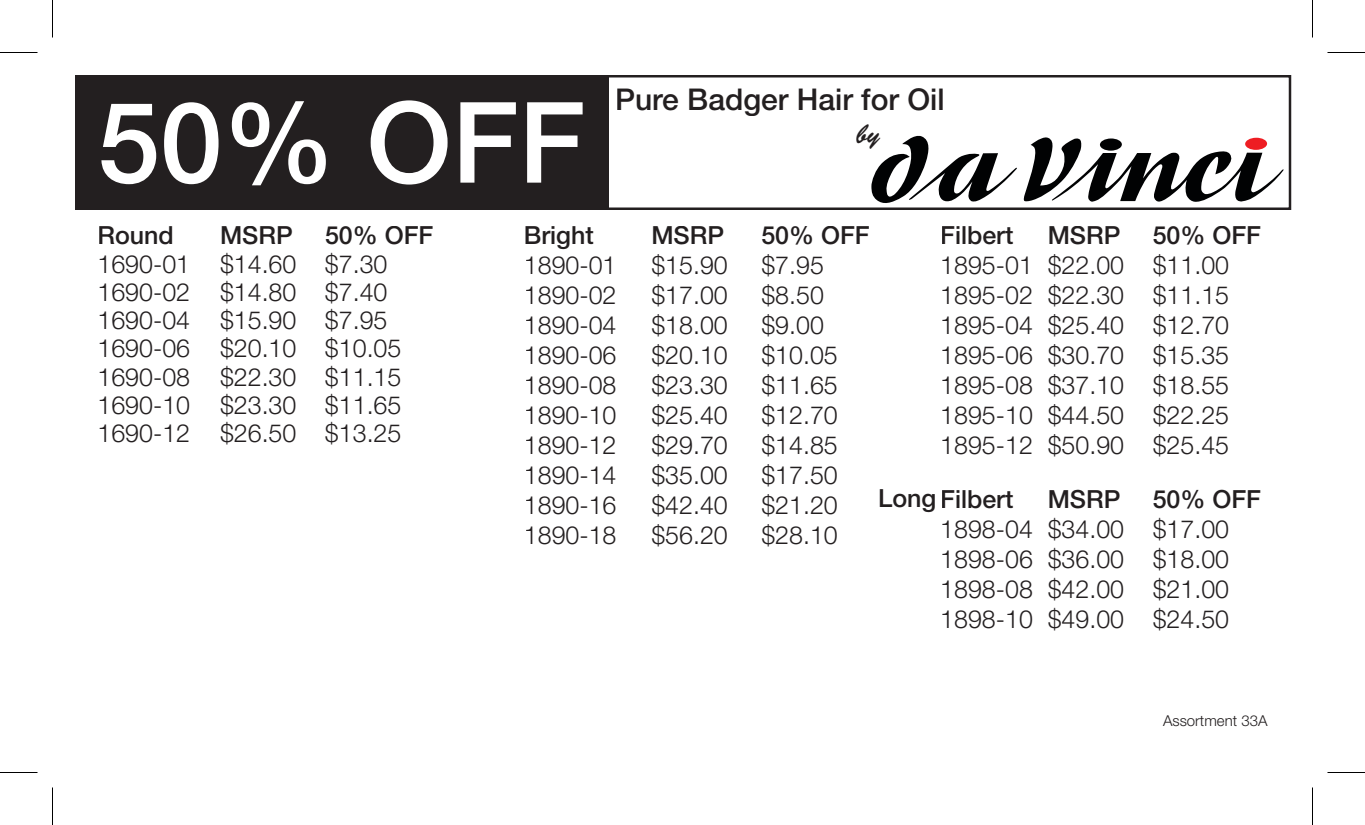
<style>
.page{position:relative;width:1365px;height:825px;background:#fff}
.page>*{position:absolute;margin:0;border:0;box-sizing:border-box;transform-origin:0 0}
.t1{font:500 112.5px "Helvetica Neue";color:#fff}
.t2{font:500 30px "Helvetica Neue";color:#231f20}
.t3{font:27.5px "Brush Script Std";color:#231f20}
.t4{font:300 25px/30px "Helvetica Neue";color:#231f20;text-align:justify}
.t5{font:500 25px "Helvetica Neue";color:#231f20}
.t6{font:300 15px "Helvetica Neue";color:#231f20}
</style>
<div class="page">
<svg style="left:75px;top:75px;width:1216px;height:135px;fill:#231f20"></svg>
<svg style="left:871px;top:133px;width:146px;height:72px"></svg>
<svg style="left:1023px;top:137px;width:261px;height:66px"></svg>
<div style="left:1100px;top:138px;width:22px;height:13px;background:#010203;border-radius:50%"></div>
<div style="left:1245px;top:138px;width:22px;height:12px;background:#ee1d23;border-radius:50%"></div>
<hr style="left:0;top:52px;width:38px;height:1px;background:#000">
<hr style="left:1328px;top:52px;width:37px;height:1px;background:#000">
<hr style="left:0;top:772px;width:38px;height:1px;background:#000">
<hr style="left:1328px;top:772px;width:37px;height:1px;background:#000">
<hr style="left:52px;top:0;width:1px;height:38px;background:#000">
<hr style="left:52px;top:788px;width:1px;height:37px;background:#000">
<hr style="left:1312px;top:0;width:1px;height:38px;background:#000">
<hr style="left:1312px;top:788px;width:1px;height:37px;background:#000">
<h1 class="t1" style="left:98px;top:76px;width:489px">50% OFF</h1>
<p class="t2" style="left:615px;top:81px;width:331px">Pure Badger Hair for Oil</p>
<p class="t3" style="left:856px;top:119px;width:25px">by</p>
<p class="t5" style="left:98px;top:221px;width:78px">Round</p>
<p class="t5" style="left:220px;top:221px;width:74px">MSRP</p>
<p class="t5" style="left:325px;top:221px;width:110px">50% OFF</p>
<p class="t4" style="left:98px;top:249px;width:305px;line-height:28.2px;text-align:left">1690-01 $14.60 $7.30<br>1690-02 $14.80 $7.40<br>1690-04 $15.90 $7.95<br>1690-06 $20.10 $10.05<br>1690-08 $22.30 $11.15<br>1690-10 $23.30 $11.65<br>1690-12 $26.50 $13.25</p>
<p class="t5" style="left:524px;top:221px;width:71px">Bright</p>
<p class="t5" style="left:651px;top:221px;width:74px">MSRP</p>
<p class="t5" style="left:761px;top:221px;width:110px">50% OFF</p>
<p class="t4" style="left:524px;top:250px;width:94px">1890-01</p>
<p class="t4" style="left:651px;top:250px;width:78px">$15.90</p>
<p class="t4" style="left:761px;top:250px;width:64px">$7.95</p>
<p class="t4" style="left:524px;top:280px;width:94px">1890-02</p>
<p class="t4" style="left:651px;top:280px;width:78px">$17.00</p>
<p class="t4" style="left:761px;top:280px;width:64px">$8.50</p>
<p class="t4" style="left:524px;top:310px;width:94px">1890-04</p>
<p class="t4" style="left:651px;top:310px;width:78px">$18.00</p>
<p class="t4" style="left:761px;top:310px;width:64px">$9.00</p>
<p class="t4" style="left:524px;top:340px;width:94px">1890-06</p>
<p class="t4" style="left:651px;top:340px;width:78px">$20.10</p>
<p class="t4" style="left:761px;top:340px;width:78px">$10.05</p>
<p class="t4" style="left:524px;top:370px;width:94px">1890-08</p>
<p class="t4" style="left:651px;top:370px;width:78px">$23.30</p>
<p class="t4" style="left:761px;top:370px;width:78px">$11.65</p>
<p class="t4" style="left:524px;top:400px;width:94px">1890-10</p>
<p class="t4" style="left:651px;top:400px;width:78px">$25.40</p>
<p class="t4" style="left:761px;top:400px;width:78px">$12.70</p>
<p class="t4" style="left:524px;top:430px;width:94px">1890-12</p>
<p class="t4" style="left:651px;top:430px;width:78px">$29.70</p>
<p class="t4" style="left:761px;top:430px;width:78px">$14.85</p>
<p class="t4" style="left:524px;top:460px;width:94px">1890-14</p>
<p class="t4" style="left:651px;top:460px;width:78px">$35.00</p>
<p class="t4" style="left:761px;top:460px;width:78px">$17.50</p>
<p class="t4" style="left:524px;top:490px;width:94px">1890-16</p>
<p class="t4" style="left:651px;top:490px;width:78px">$42.40</p>
<p class="t4" style="left:761px;top:490px;width:78px">$21.20</p>
<p class="t4" style="left:524px;top:520px;width:94px">1890-18</p>
<p class="t4" style="left:651px;top:520px;width:78px">$56.20</p>
<p class="t4" style="left:761px;top:520px;width:78px">$28.10</p>
<p class="t5" style="left:940px;top:221px;width:75px">Filbert</p>
<p class="t5" style="left:1048px;top:221px;width:74px">MSRP</p>
<p class="t5" style="left:1153px;top:221px;width:110px">50% OFF</p>
<p class="t4" style="left:940px;top:250px;width:290px">1895-01 $22.00 $11.00<br>1895-02 $22.30 $11.15<br>1895-04 $25.40 $12.70<br>1895-06 $30.70 $15.35<br>1895-08 $37.10 $18.55<br>1895-10 $44.50 $22.25<br>1895-12 $50.90 $25.45</p>
<p class="t5" style="left:878px;top:484px;width:137px">Long Filbert</p>
<p class="t5" style="left:1048px;top:484px;width:74px">MSRP</p>
<p class="t5" style="left:1153px;top:484px;width:110px">50% OFF</p>
<p class="t4" style="left:940px;top:514px;width:290px">1898-04 $34.00 $17.00<br>1898-06 $36.00 $18.00<br>1898-08 $42.00 $21.00<br>1898-10 $49.00 $24.50</p>
<p class="t6" style="left:1163px;top:711px;width:106px">Assortment 33A</p>
</div>
